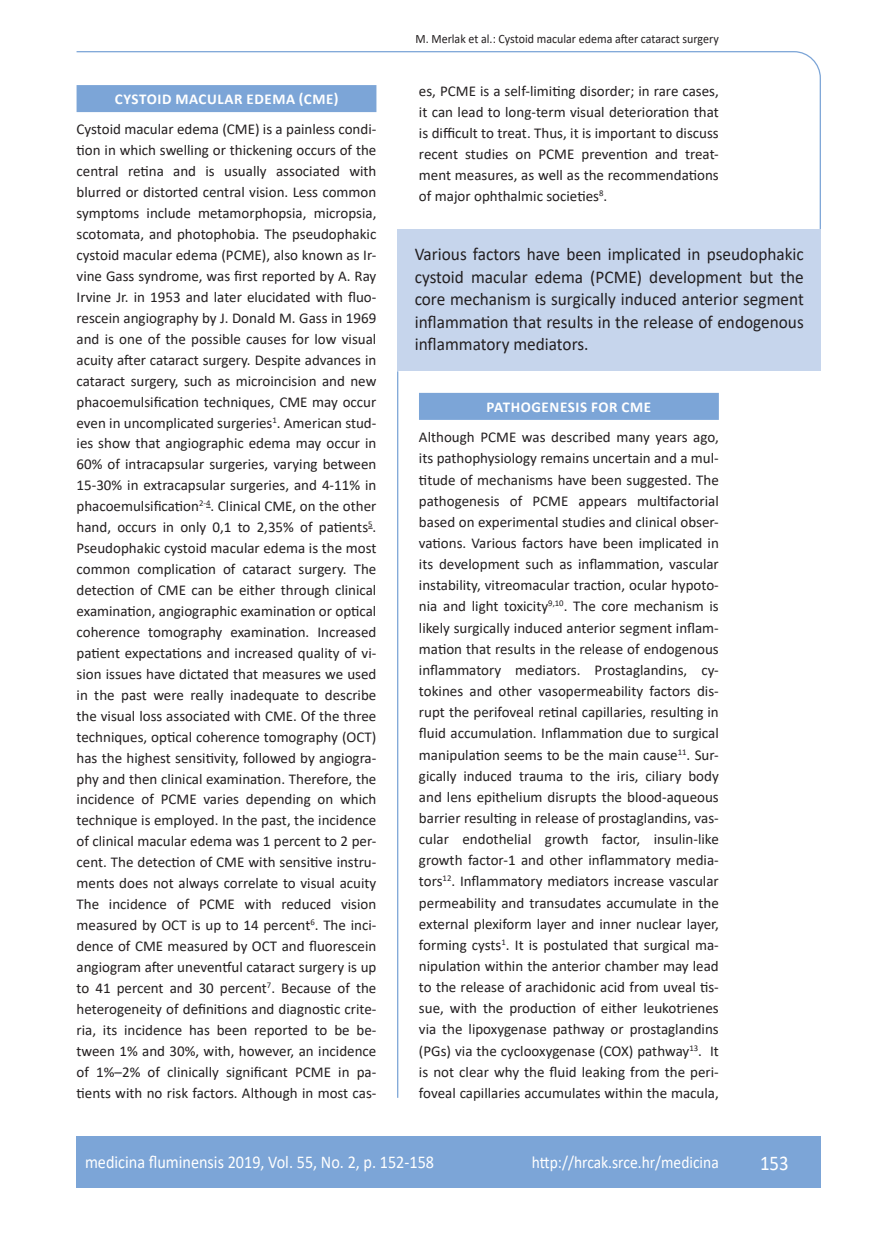
<style>
.page{position:relative;width:872px;height:1234px;background:#fff}
.page>*{position:absolute;margin:0;border:0;box-sizing:border-box;transform-origin:0 0}
.t1{font:21px "Calibri";color:#fff;scale:.9 1}
.anterfile{font:18px/22.5px "Calibri";color:#231f20;text-align:justify;scale:.96 1}
.t2{font:18px "Calibri";color:#fff;scale:.9 1}
.t3{font:17.25px "Calibri";color:#fff;scale:.9 1}
.osnovni_tekst_engl{font:15px/21px "Calibri";color:#231f20;text-align:justify}
.naslov_ruler{font:700 15px "Calibri";letter-spacing:.04em;color:#fff}
.glava{font:12.75px "Calibri";color:#231f20;scale:.94 1}
</style>
<div class="page">
<svg style="left:76px;top:51px;width:745px;height:275px"></svg>
<hr style="left:397px;top:371px;width:1px;height:726px;background:#7ca5d7">
<div style="left:77px;top:1135px;width:744px;height:51px;background:#7ca5d7"></div>
<div style="left:77px;top:85px;width:299px;height:27px;background:#7ca5d7"></div>
<div style="left:398px;top:230px;width:423px;height:141px;background:#c6d5ec"></div>
<div style="left:419px;top:393px;width:300px;height:27px;background:#7ca5d7"></div>
<p class="naslov_ruler" style="left:115px;top:88px;width:225px">CYSTOID MACULAR EDEMA (CME)</p>
<p class="osnovni_tekst_engl" style="left:77px;top:118px;width:301px">Cystoid macular edema (CME) is a painless condi&shy;tion in which swelling or thickening occurs of the central retina and is usually associated with blurred or distorted central vision. Less common symptoms include metamorphopsia, micropsia, scotomata, and photophobia. The pseudophakic cystoid macular edema (PCME), also known as Ir&shy;vine Gass syndrome, was first reported by A. Ray Irvine Jr. in 1953 and later elucidated with fluo&shy;rescein angiography by J. Donald M. Gass in 1969 and is one of the possible causes for low visual acuity after cataract surgery. Despite advances in cataract surgery, such as microincision and new phacoemulsification techniques, CME may occur even in uncomplicated surgeries<sup>1</sup>. American stud&shy;ies show that angiographic edema may occur in 60% of intracapsular surgeries, varying between 15-30% in extracapsular surgeries, and 4-11% in phacoemulsification<sup>2-4</sup>. Clinical CME, on the other hand, occurs in only 0,1 to 2,35% of patients<sup>5</sup>.<br>Pseudophakic cystoid macular edema is the most common complication of cataract surgery. The detection of CME can be either through clinical examination, angiographic examination or optical coherence tomography examination. Increased patient expectations and increased quality of vi&shy;sion issues have dictated that measures we used in the past were really inadequate to describe the visual loss associated with CME. Of the three techniques, optical coherence tomography (OCT) has the highest sensitivity, followed by angiogra&shy;phy and then clinical examination. Therefore, the incidence of PCME varies depending on which technique is employed. In the past, the incidence of clinical macular edema was 1 percent to 2 per&shy;cent. The detection of CME with sensitive instru&shy;ments does not always correlate to visual acuity The incidence of PCME with reduced vision measured by OCT is up to 14 percent<sup>6</sup>. The inci&shy;dence of CME measured by OCT and fluorescein angiogram after uneventful cataract surgery is up to 41 percent and 30 percent<sup>7</sup>. Because of the heterogeneity of definitions and diagnostic crite&shy;ria, its incidence has been reported to be be&shy;tween 1% and 30%, with, however, an incidence of 1%–2% of clinically significant PCME in pa&shy;tients with no risk factors. Although in most cas-</p>
<p class="glava" style="left:415px;top:29px;width:324px">M. Merlak et al.: Cystoid macular edema after cataract surgery</p>
<p class="osnovni_tekst_engl" style="left:419px;top:80px;width:301px">es, PCME is a self-limiting disorder; in rare cases, it can lead to long-term visual deterioration that is difficult to treat. Thus, it is important to discuss recent studies on PCME prevention and treat&shy;ment measures, as well as the recommendations of major ophthalmic societies<sup>8</sup>.</p>
<p class="anterfile" style="left:415px;top:242px;width:407px">Various factors have been implicated in pseudophakic cystoid macular edema (PCME) development but the core mechanism is surgically induced anterior segment inflammation that results in the release of endogenous inflammatory mediators.</p>
<p class="naslov_ruler" style="left:486px;top:396px;width:166px">PATHOGENESIS FOR CME</p>
<p class="osnovni_tekst_engl" style="left:419px;top:426px;width:301px">Although PCME was described many years ago, its pathophysiology remains uncertain and a mul&shy;titude of mechanisms have been suggested. The pathogenesis of PCME appears multifactorial based on experimental studies and clinical obser&shy;vations. Various factors have been implicated in its development such as inflammation, vascular instability, vitreomacular traction, ocular hypoto&shy;nia and light toxicity<sup>9,10</sup>. The core mechanism is likely surgically induced anterior segment inflam&shy;mation that results in the release of endogenous inflammatory mediators. Prostaglandins, cy&shy;tokines and other vasopermeability factors dis&shy;rupt the perifoveal retinal capillaries, resulting in fluid accumulation. Inflammation due to surgical manipulation seems to be the main cause<sup>11</sup>. Sur&shy;gically induced trauma to the iris, ciliary body and lens epithelium disrupts the blood-aqueous barrier resulting in release of prostaglandins, vas&shy;cular endothelial growth factor, insulin-like growth factor-1 and other inflammatory media&shy;tors<sup>12</sup>. Inflammatory mediators increase vascular permeability and transudates accumulate in the external plexiform layer and inner nuclear layer, forming cysts<sup>1</sup>. It is postulated that surgical ma&shy;nipulation within the anterior chamber may lead to the release of arachidonic acid from uveal tis&shy;sue, with the production of either leukotrienes via the lipoxygenase pathway or prostaglandins (PGs) via the cyclooxygenase (COX) pathway<sup>13</sup>. It is not clear why the fluid leaking from the peri&shy;foveal capillaries accumulates within the macula,</p>
<p class="t2" style="left:85px;top:1149px;width:389px">medicina fluminensis 2019, Vol. 55, No. 2, p. 152-158</p>
<p class="t3" style="left:532px;top:1150px;width:209px">http://hrcak.srce.hr/medicina</p>
<p class="t1" style="left:760px;top:1147px;width:33px">153</p>
</div>
